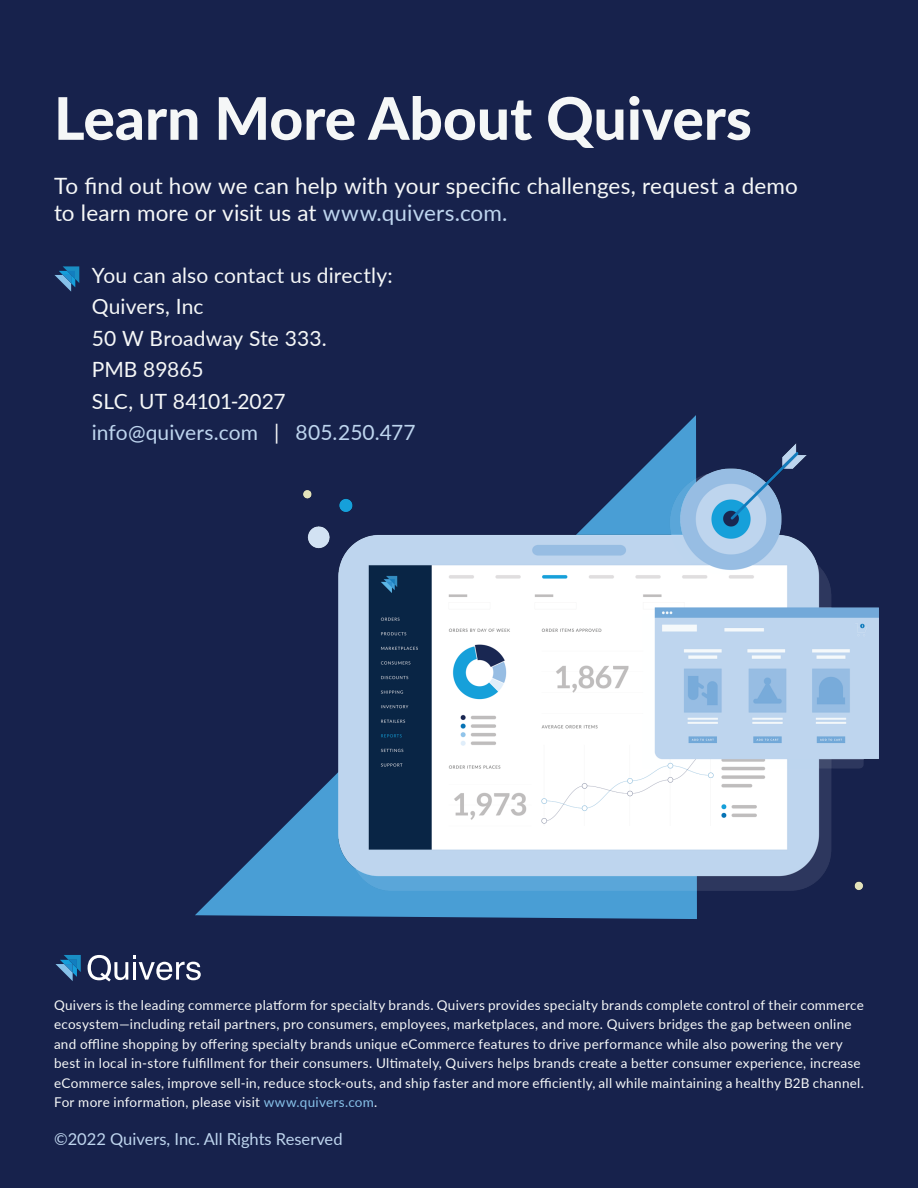
<style>
.page{position:relative;width:918px;height:1188px;background:#17224c}
.page>*{position:absolute;margin:0;border:0;box-sizing:border-box;transform-origin:0 0}
.t1{font:800 58.8px "Lato";color:#f5f7f7}
.t2{font:22.5px "Lato";letter-spacing:.005em;color:#f5f7f7}
.t3{font:21px "Lato";letter-spacing:.005em;color:#f5f7f7}
.t4{font:21px "Lato";letter-spacing:.005em;color:#bed5ee}
.t5{font:16.5px "Lato";color:#bed5ee}
.t6{font:13.5px/19.5px "Lato";letter-spacing:.02em;color:#f5f7f7}
.s1{color:#bed5ee}
.s2{color:#f5f7f7}
.s3{color:#87c1e9}
</style>
<div class="page">
<svg style="left:54px;top:266px;width:25px;height:26px"></svg>
<svg style="left:55px;top:955px;width:26px;height:26px"></svg>
<svg style="left:88px;top:955px;width:113px;height:27px"></svg>
<svg style="left:195px;top:415px;width:502px;height:504px"></svg>
<img style="left:302px;top:443px;width:577px;height:448px">
<p class="t1" style="left:54px;top:75px;width:699px">Learn More About Quivers</p>
<p class="t2" style="left:54px;top:169px;width:745px">To find out how we can help with your specific challenges, request a demo</p>
<p class="t2" style="left:54px;top:196px;width:455px">to learn more or visit us at <span class="s1">www.quivers.com.</span></p>
<p class="t3" style="left:92px;top:260px;width:302px">You can also contact us directly:</p>
<p class="t3" style="left:92px;top:292px;width:113px">Quivers, Inc</p>
<p class="t3" style="left:92px;top:323px;width:236px">50 W Broadway Ste 333.</p>
<p class="t3" style="left:92px;top:355px;width:113px">PMB 89865</p>
<p class="t3" style="left:92px;top:386px;width:195px">SLC, UT 84101-2027</p>
<p class="t4" style="left:92px;top:418px;width:325px">info@quivers.com <span class="s2">|</span> 805.250.477</p>
<p class="t6" style="left:54px;top:994px;width:811px">Quivers is the leading commerce platform for specialty brands. Quivers provides specialty brands complete control of their commerce ecosystem—including retail partners, pro consumers, employees, marketplaces, and more. Quivers bridges the gap between online and offline shopping by offering specialty brands unique eCommerce features to drive performance while also powering the very best in local in-store fulfillment for their consumers. Ultimately, Quivers helps brands create a better consumer experience, increase eCommerce sales, improve sell-in, reduce stock-outs, and ship faster and more efficiently, all while maintaining a healthy B2B channel.<br>For more information, please visit <span class="s3">www.quivers.com</span>.</p>
<p class="t5" style="left:54px;top:1127px;width:290px">©2022 Quivers, Inc. All Rights Reserved</p>
</div>
